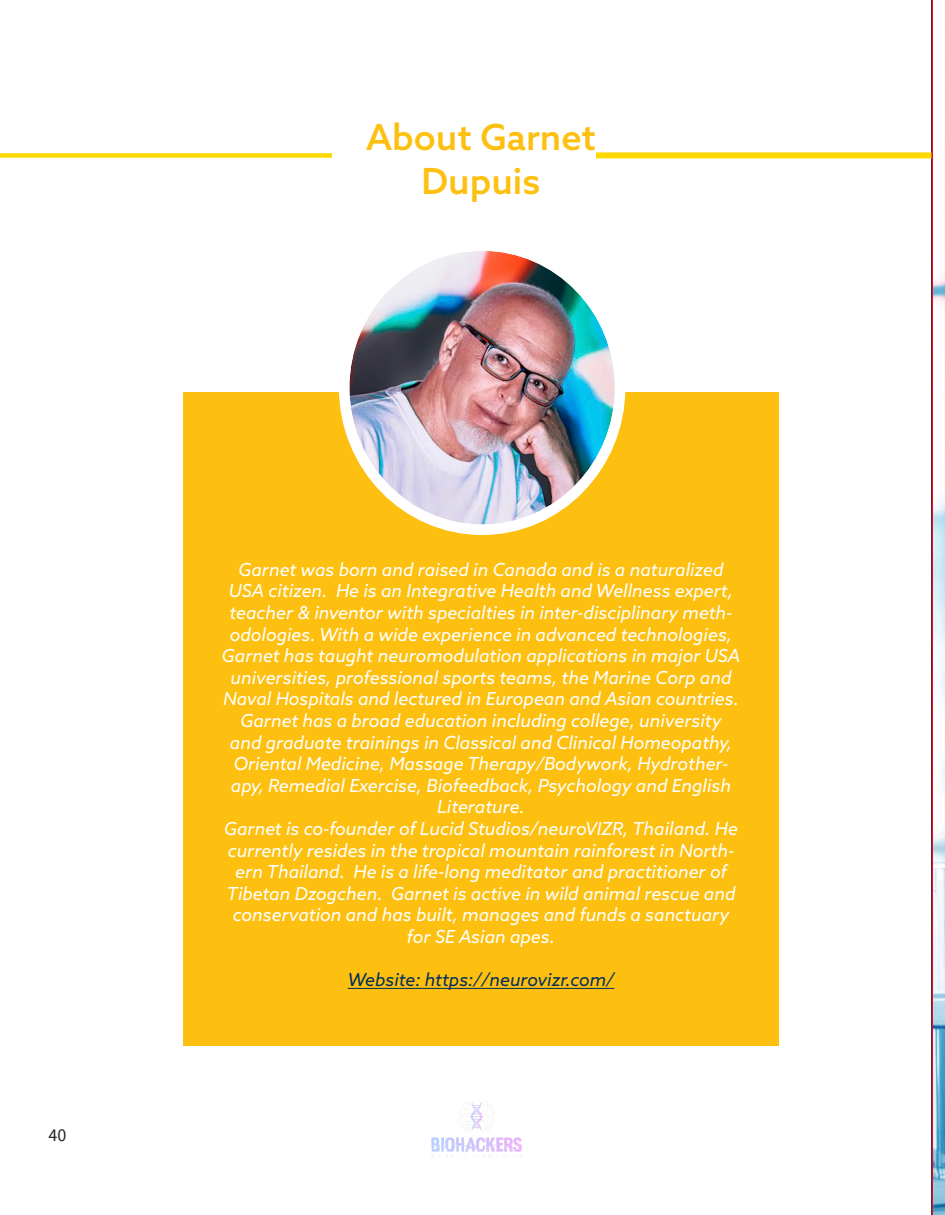
<style>
.page{position:relative;width:945px;height:1215px;background:#fff}
.page>*{position:absolute;margin:0;border:0;box-sizing:border-box;transform-origin:0 0}
.nombre_escritores{font:500 36px/43.2px "Azo Sans";color:#fdc011;text-align:center}
.t1{font:italic 18px/21.6px "Azo Sans";color:#fff;text-align:center}
.t2{font:italic 18px "Azo Sans";color:#052e5a}
.t3{font:18px "Source Sans Pro";color:#231f20}
</style>
<div class="page">
<img style="left:431px;top:1101px;width:91px;height:57px">
<svg style="left:932px;top:0;width:13px;height:1215px"></svg>
<div style="left:183px;top:392px;width:596px;height:653px;background:#fdc011"></div>
<hr style="left:348px;top:988px;width:266px;height:1px;background:#052e5a">
<img style="left:349px;top:251px;width:266px;height:274px">
<div style="left:339px;top:240px;width:286px;height:295px;border:10px solid #fff;border-radius:50%"></div>
<div style="left:0;top:153px;width:332px;height:5px;background:#ffd801"></div>
<div style="left:596px;top:152px;width:336px;height:6px;background:#ffd801"></div>
<p class="t3" style="left:48px;top:1124px;width:19px">40</p>
<p class="nombre_escritores" style="left:366px;top:115px;width:231px">About Garnet<br>Dupuis</p>
<p class="t1" style="left:222px;top:558px;width:520px">Garnet was born and raised in Canada and is a naturalized USA citizen. He is an Integrative Health and Wellness expert, teacher &amp; inventor with specialties in inter-disciplinary meth&shy;odologies. With a wide experience in advanced technologies, Garnet has taught neuromodulation applications in major USA universities, professional sports teams, the Marine Corp and Naval Hospitals and lectured in European and Asian countries.</p>
<p class="t1" style="left:230px;top:710px;width:504px">Garnet has a broad education including college, university and graduate trainings in Classical and Clinical Homeopathy, Oriental Medicine, Massage Therapy/Bodywork, Hydrother&shy;apy, Remedial Exercise, Biofeedback, Psychology and English Literature.</p>
<p class="t1" style="left:224px;top:818px;width:515px">Garnet is co-founder of Lucid Studios/neuroVIZR, Thailand. He currently resides in the tropical mountain rainforest in North&shy;ern Thailand. He is a life-long meditator and practitioner of Tibetan Dzogchen. Garnet is active in wild animal rescue and conservation and has built, manages and funds a sanctuary for SE Asian apes.</p>
<p class="t2" style="left:348px;top:968px;width:268px">Website: https://neurovizr.com/</p>
</div>
